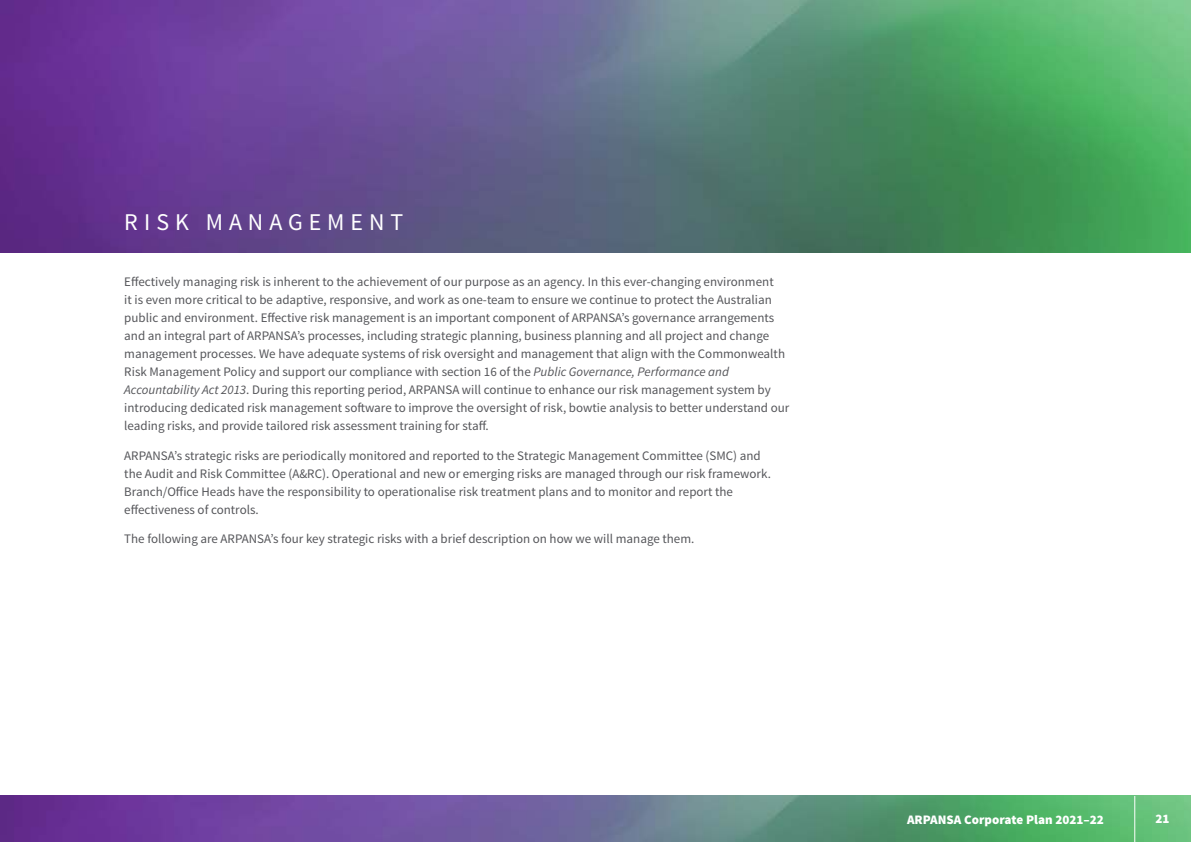
<style>
.page{position:relative;width:1191px;height:842px;background:#fff}
.page>*{position:absolute;margin:0;border:0;box-sizing:border-box;transform-origin:0 0}
.HEADING_21{font:24px "Source Sans Pro";letter-spacing:.25em;color:#fff}
.Paragraph__Large{font:13px/18px "Source Sans Pro";color:#55565a}
.t1{font:900 13px "Source Sans Pro";color:#fff}
.s1{font-style:italic}
</style>
<div class="page">
<img style="left:0;top:0;width:1191px;height:253px">
<img style="left:0;top:796px;width:1191px;height:46px">
<hr style="left:1134px;top:796px;width:1px;height:46px;background:#fff">
<p class="HEADING_21" style="left:124px;top:207px;width:280px">RISK MANAGEMENT</p>
<p class="Paragraph__Large" style="left:124px;top:273px;width:666px">Effectively managing risk is inherent to the achievement of our purpose as an agency. In this ever-changing environment<br>it is even more critical to be adaptive, responsive, and work as one-team to ensure we continue to protect the Australian public and environment. Effective risk management is an important component of ARPANSA’s governance arrangements and an integral part of ARPANSA’s processes, including strategic planning, business planning and all project and change management processes. We have adequate systems of risk oversight and management that align with the Commonwealth Risk Management Policy and support our compliance with section 16 of the <span class="s1">Public Governance, Performance and Accountability Act 2013</span>. During this reporting period, ARPANSA will continue to enhance our risk management system by introducing dedicated risk management software to improve the oversight of risk, bowtie analysis to better understand our leading risks, and provide tailored risk assessment training for staff.</p>
<p class="Paragraph__Large" style="left:124px;top:447px;width:648px">ARPANSA’s strategic risks are periodically monitored and reported to the Strategic Management Committee (SMC) and the Audit and Risk Committee (A&amp;RC). Operational and new or emerging risks are managed through our risk framework.<br>Branch/Office Heads have the responsibility to operationalise risk treatment plans and to monitor and report the effectiveness of controls.</p>
<p class="Paragraph__Large" style="left:124px;top:530px;width:571px">The following are ARPANSA’s four key strategic risks with a brief description on how we will manage them.</p>
<p class="t1" style="left:907px;top:811px;width:198px">ARPANSA Corporate Plan 2021–22</p>
<p class="t1" style="left:1155px;top:811px;width:16px">21</p>
</div>
